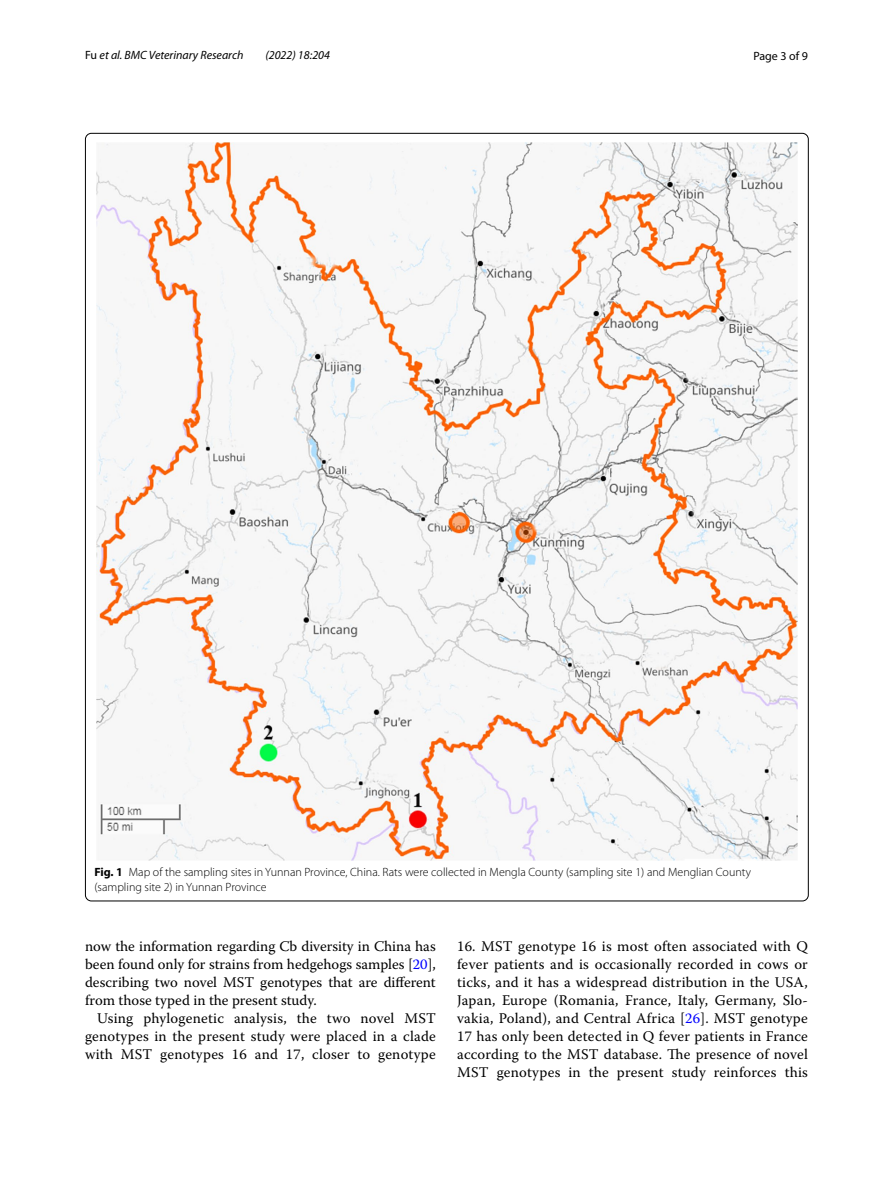
<style>
.page{position:relative;width:893px;height:1187px;background:#fff}
.page>*{position:absolute;margin:0;border:0;box-sizing:border-box;transform-origin:0 0}
.t1{font:14.7px/18px "Warnock Pro";letter-spacing:.015em;color:#000;text-align:justify}
.t2{font:300 12px/15px "Myriad Pro";color:#000}
.t3{font:italic 12px "Myriad Pro";color:#000}
.t4{font:12px "Myriad Pro";color:#000}
.s1{font-style:normal}
.s2{font-weight:700}
.s3{color:#00f}
</style>
<div class="page">
<img style="left:97px;top:142px;width:700px;height:718px">
<p class="t3" style="left:85px;top:48px;width:160px"><span class="s1">Fu</span> et al. BMC Veterinary Research</p>
<p class="t3" style="left:265px;top:48px;width:66px">(2022) 18:204</p>
<p class="t4" style="left:753px;top:48px;width:56px">Page 3 of 9</p>
<p class="t2" style="left:94px;top:864px;width:658px"><span class="s2">Fig. 1</span> Map of the sampling sites in Yunnan Province, China. Rats were collected in Mengla County (sampling site 1) and Menglian County (sampling site 2) in Yunnan Province</p>
<p class="t1" style="left:85px;top:936px;width:352px">now the information regarding Cb diversity in China has been found only for strains from hedgehogs samples [<span class="s3">20</span>], describing two novel MST genotypes that are different from those typed in the present study.</p>
<p class="t1" style="left:85px;top:1008px;width:352px;text-indent:12px">Using phylogenetic analysis, the two novel MST genotypes in the present study were placed in a clade with MST genotypes 16 and 17, closer to genotype</p>
<p class="t1" style="left:457px;top:936px;width:352px">16. MST genotype 16 is most often associated with Q fever patients and is occasionally recorded in cows or ticks, and it has a widespread distribution in the USA, Japan, Europe (Romania, France, Italy, Germany, Slo&shy;vakia, Poland), and Central Africa [<span class="s3">26</span>]. MST genotype 17 has only been detected in Q fever patients in France according to the MST database. The presence of novel MST genotypes in the present study reinforces this</p>
</div>
